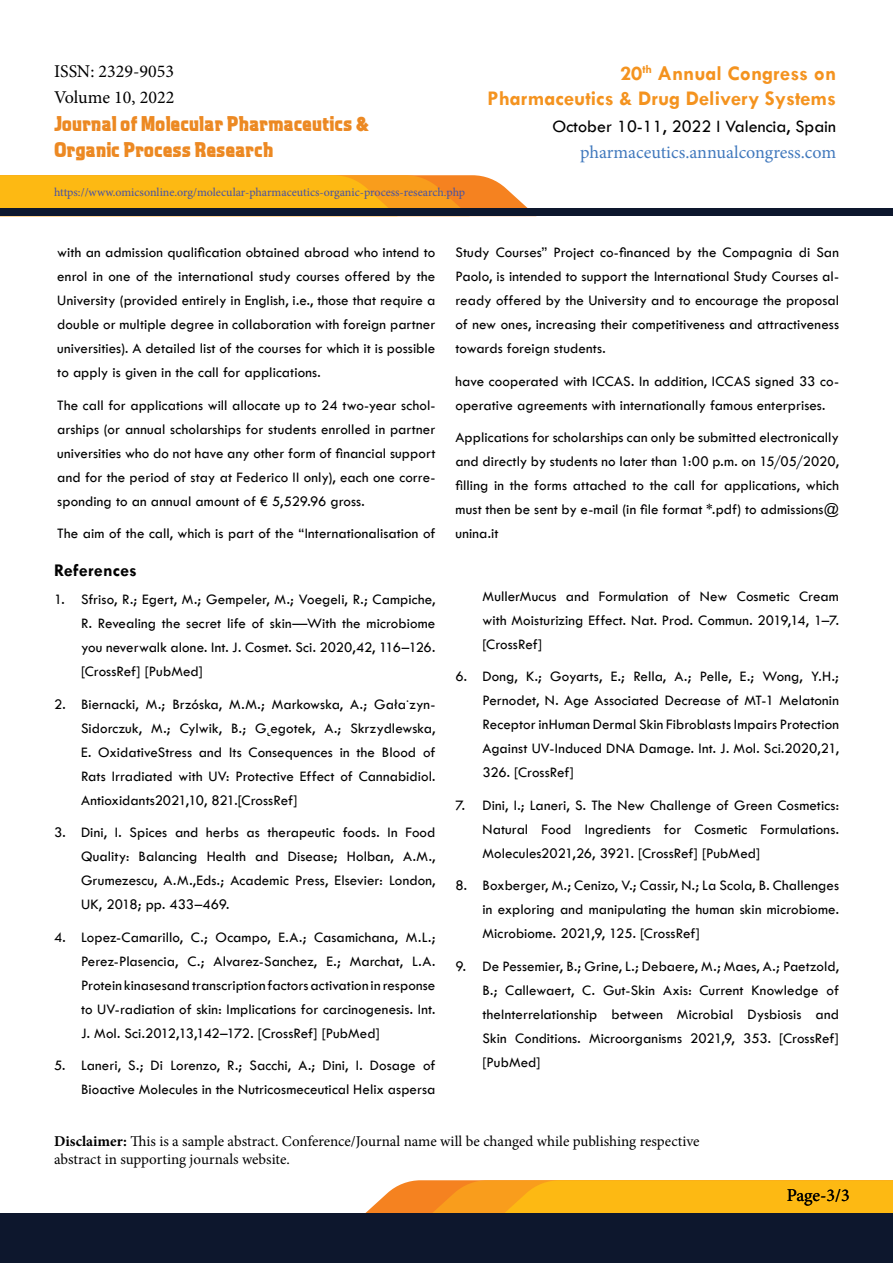
<style>
.page{position:relative;width:893px;height:1263px;background:#fff}
.page>*{position:absolute;margin:0;border:0;box-sizing:border-box;transform-origin:0 0}
.t1{font:800 21.3px/25.5px "Aquatic";color:#ec8923}
.t2{font:700 21px/25.2px "Tw Cen";color:#f4931f;text-align:right}
.t3{font:18px "Minion Pro";color:#000}
.t4{font:18px "Tw Cen";color:#000}
.t5{font:18px "Minion Pro";color:#4179bd}
.t6{font:700 18px "Tw Cen";letter-spacing:.02em;color:#000}
.t7{font:15px/24px "Tw Cen";letter-spacing:.005em;color:#000;text-align:justify}
.t8{font:15px/18px "Minion Pro";color:#000}
.t9{font:12px "Minion Pro";color:#4752a3}
.s1{font-weight:700}
</style>
<div class="page">
<svg style="left:0;top:175px;width:528px;height:33px"></svg>
<div style="left:0;top:208px;width:893px;height:8px;background:#0d172d"></div>
<svg style="left:365px;top:1180px;width:528px;height:33px"></svg>
<div style="left:0;top:1213px;width:893px;height:50px;background:#0d172d"></div>
<p class="t3" style="left:54px;top:59px;width:122px">ISSN: 2329-9053</p>
<p class="t3" style="left:54px;top:85px;width:122px">Volume 10, 2022</p>
<h1 class="t1" style="left:54px;top:111px;width:317px">Journal of Molecular Pharmaceutics &amp;<br>Organic Process Research</h1>
<p class="t9" style="left:54px;top:184px;width:413px">https://www.omicsonline.org/molecular-pharmaceutics-organic-process-research.php</p>
<h2 class="t2" style="left:487px;top:60px;width:350px">20<sup>th</sup> Annual Congress on<br>Pharmaceutics &amp; Drug Delivery Systems</h2>
<p class="t4" style="left:552px;top:116px;width:285px">October 10-11, 2022 I Valencia, Spain</p>
<p class="t5" style="left:580px;top:140px;width:257px">pharmaceutics.annualcongress.com</p>
<p class="t7" style="left:57px;top:240px;width:380px">with an admission qualification obtained abroad who intend to enrol in one of the international study courses offered by the University (provided entirely in English, i.e., those that require a double or multiple degree in collaboration with foreign partner universities). A detailed list of the courses for which it is possible to apply is given in the call for applications.</p>
<p class="t7" style="left:57px;top:393px;width:380px">The call for applications will allocate up to 24 two-year schol&shy;arships (or annual scholarships for students enrolled in partner universities who do not have any other form of financial support and for the period of stay at Federico II only), each one corre&shy;sponding to an annual amount of € 5,529.96 gross.</p>
<p class="t7" style="left:57px;top:521px;width:380px">The aim of the call, which is part of the “Internationalisation of</p>
<p class="t6" style="left:54px;top:559px;width:84px">References</p>
<p class="t7" style="left:81px;top:587px;width:356px;text-indent:-27px">1. Sfriso, R.; Egert, M.; Gempeler, M.; Voegeli, R.; Campiche, R. Revealing the secret life of skin—With the microbiome you neverwalk alone. Int. J. Cosmet. Sci. 2020,42, 116–126. [CrossRef] [PubMed]</p>
<p class="t7" style="left:81px;top:692px;width:356px;text-indent:-27px">2. Biernacki, M.; Brzóska, M.M.; Markowska, A.; Gała˙zyn-Sidorczuk, M.; Cylwik, B.; G˛egotek, A.; Skrzydlewska, E. OxidativeStress and Its Consequences in the Blood of Rats Irradiated with UV: Protective Effect of Cannabidiol.<br>Antioxidants2021,10, 821.[CrossRef]</p>
<p class="t7" style="left:81px;top:820px;width:356px;text-indent:-27px">3. Dini, I. Spices and herbs as therapeutic foods. In Food Quality: Balancing Health and Disease; Holban, A.M., Grumezescu, A.M.,Eds.; Academic Press, Elsevier: London, UK, 2018; pp. 433–469.</p>
<p class="t7" style="left:81px;top:925px;width:356px;text-indent:-27px">4. Lopez-Camarillo, C.; Ocampo, E.A.; Casamichana, M.L.; Perez-Plasencia, C.; Alvarez-Sanchez, E.; Marchat, L.A.<br>Protein kinasesand transcription factors activation in response to UV-radiation of skin: Implications for carcinogenesis. Int.<br>J. Mol. Sci.2012,13,142–172. [CrossRef] [PubMed]</p>
<p class="t7" style="left:54px;top:1053px;width:383px;text-align:right">5. Laneri, S.; Di Lorenzo, R.; Sacchi, A.; Dini, I. Dosage of<br>Bioactive Molecules in the Nutricosmeceutical Helix aspersa</p>
<p class="t7" style="left:455px;top:240px;width:385px">Study Courses” Project co-financed by the Compagnia di San Paolo, is intended to support the International Study Courses al&shy;ready offered by the University and to encourage the proposal of new ones, increasing their competitiveness and attractiveness towards foreign students.</p>
<p class="t7" style="left:455px;top:369px;width:385px">have cooperated with ICCAS. In addition, ICCAS signed 33 co&shy;operative agreements with internationally famous enterprises.</p>
<p class="t7" style="left:455px;top:425px;width:385px">Applications for scholarships can only be submitted electronically and directly by students no later than 1:00 p.m. on 15/05/2020, filling in the forms attached to the call for applications, which must then be sent by e-mail (in file format *.pdf) to admissions@ unina.it</p>
<p class="t7" style="left:482px;top:584px;width:358px">MullerMucus and Formulation of New Cosmetic Cream with Moisturizing Effect. Nat. Prod. Commun. 2019,14, 1–7. [CrossRef]</p>
<p class="t7" style="left:482px;top:665px;width:358px;text-indent:-27px">6. Dong, K.; Goyarts, E.; Rella, A.; Pelle, E.; Wong, Y.H.; Pernodet, N. Age Associated Decrease of MT-1 Melatonin Receptor inHuman Dermal Skin Fibroblasts Impairs Protection Against UV-Induced DNA Damage. Int. J. Mol. Sci.2020,21, 326. [CrossRef]</p>
<p class="t7" style="left:482px;top:793px;width:358px;text-indent:-27px">7. Dini, I.; Laneri, S. The New Challenge of Green Cosmetics:<br>Natural Food Ingredients for Cosmetic Formulations.<br>Molecules2021,26, 3921. [CrossRef] [PubMed]</p>
<p class="t7" style="left:482px;top:874px;width:358px;text-indent:-27px">8. Boxberger, M.; Cenizo, V.; Cassir, N.; La Scola, B. Challenges in exploring and manipulating the human skin microbiome.<br>Microbiome. 2021,9, 125. [CrossRef]</p>
<p class="t7" style="left:482px;top:954px;width:358px;text-indent:-27px">9. De Pessemier, B.; Grine, L.; Debaere, M.; Maes, A.; Paetzold, B.; Callewaert, C. Gut-Skin Axis: Current Knowledge of theInterrelationship between Microbial Dysbiosis and Skin Conditions. Microorganisms 2021,9, 353. [CrossRef] [PubMed]</p>
<p class="t8" style="left:54px;top:1132px;width:647px"><span class="s1">Disclaimer:</span> This is a sample abstract. Conference/Journal name will be changed while publishing respective abstract in supporting journals website.</p>
<p class="t3" style="left:787px;top:1183px;width:65px">Page-3/3</p>
</div>
